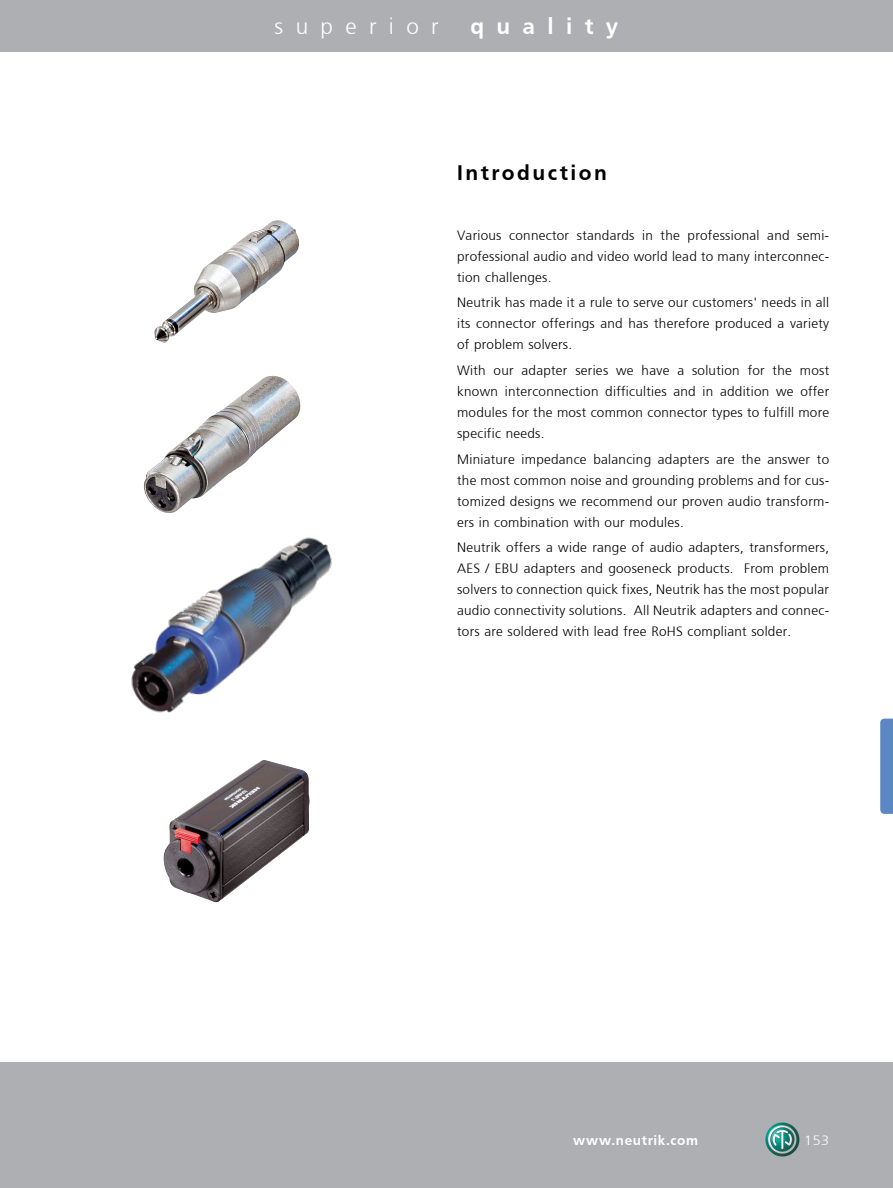
<style>
.page{position:relative;width:893px;height:1188px;background:#fff}
.page>*{position:absolute;margin:0;border:0;box-sizing:border-box;transform-origin:0 0}
.t1{font:300 22.5px "Frutiger";letter-spacing:.55em;color:#fff}
.t2{font:700 22.5px "Frutiger";letter-spacing:.55em;color:#fff}
.t3{font:700 21px "Frutiger";letter-spacing:.12em;color:#000}
.t4{font:300 13.5px/21px "Frutiger";letter-spacing:.02em;color:#000;text-align:justify}
.t5{font:700 13.5px "Frutiger";letter-spacing:.045em;color:#fff}
.t6{font:300 13.5px "Frutiger";color:#fff;scale:1.06 1}
</style>
<div class="page">
<div style="left:0;top:0;width:893px;height:51px;background:#adafb2"></div>
<div style="left:0;top:1063px;width:893px;height:125px;background:#adafb2"></div>
<img style="left:163px;top:760px;width:147px;height:143px">
<img style="left:154px;top:220px;width:145px;height:123px">
<svg style="left:880px;top:719px;width:13px;height:95px"></svg>
<img style="left:144px;top:376px;width:157px;height:137px">
<img style="left:765px;top:1123px;width:34px;height:33px">
<img style="left:131px;top:537px;width:201px;height:176px">
<h1 class="t1" style="left:275px;top:13px;width:166px">superior</h1>
<h1 class="t2" style="left:470px;top:13px;width:150px">quality</h1>
<h2 class="t3" style="left:457px;top:160px;width:151px">Introduction</h2>
<p class="t4" style="left:457px;top:225px;width:374px">Various connector standards in the professional and semi&shy;professional audio and video world lead to many interconnec&shy;tion challenges.</p>
<p class="t4" style="left:457px;top:292px;width:374px">Neutrik has made it a rule to serve our customers' needs in all its connector offerings and has therefore produced a variety of problem solvers.</p>
<p class="t4" style="left:457px;top:360px;width:374px">With our adapter series we have a solution for the most known interconnection difficulties and in addition we offer modules for the most common connector types to fulfill more specific needs.</p>
<p class="t4" style="left:457px;top:448px;width:374px">Miniature impedance balancing adapters are the answer to the most common noise and grounding problems and for cus&shy;tomized designs we recommend our proven audio transform&shy;ers in combination with our modules.</p>
<p class="t4" style="left:457px;top:537px;width:374px">Neutrik offers a wide range of audio adapters, transformers, AES / EBU adapters and gooseneck products. From problem solvers to connection quick fixes, Neutrik has the most popular audio connectivity solutions. All Neutrik adapters and connec&shy;tors are soldered with lead free RoHS compliant solder.</p>
<p class="t5" style="left:573px;top:1132px;width:126px">www.neutrik.com</p>
<p class="t6" style="left:804px;top:1132px;width:25px">153</p>
</div>
